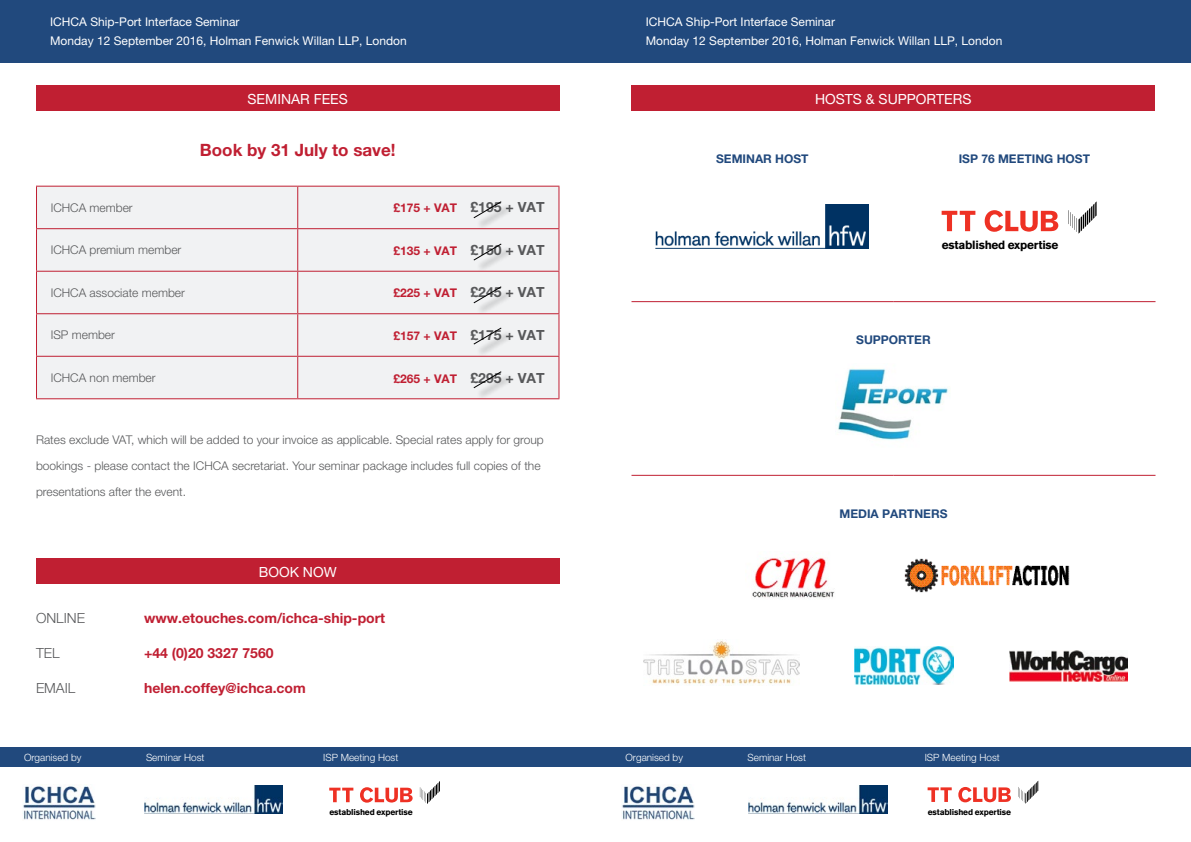
<style>
.page{position:relative;width:1191px;height:842px;background:#fff}
.page>*{position:absolute;margin:0;border:0;box-sizing:border-box;transform-origin:0 0}
.t1{font:700 17px "Helvetica Neue LT Pro";color:#c01f32}
.t2{font:700 14px "Helvetica Neue LT Pro";color:#c01f32}
.t3{font:14px "Helvetica Neue LT Pro";color:#fff}
.t4{font:300 14px "Helvetica Neue LT Pro";color:#58595b}
.t5{font:300 12px/26px "Helvetica Neue LT Pro";color:#58595b}
.t6{font:12px/19.8px "Helvetica Neue LT Pro";color:#fff}
.t7{font:700 12px "Helvetica Neue LT Pro";color:#c01f32}
.t8{font:700 12px "Helvetica Neue LT Pro";color:#21497d}
.t9{font:700 11.8px "Akzidenz Grotesk BE";letter-spacing:-.02em;color:#000}
.t10{font:300 10px "Helvetica Neue LT Pro";color:#fff}
.t11{font:700 8.5px "Akzidenz Grotesk BE";letter-spacing:-.02em;color:#000}
.s1{font-size:14px;color:#58595b}
</style>
<div class="page">
<div style="left:0;top:0;width:595px;height:62px;background:#21497d"></div>
<div style="left:595px;top:0;width:596px;height:62px;background:#21497d"></div>
<img style="left:23px;top:784px;width:73px;height:36px">
<div style="left:0;top:747px;width:602px;height:20px;background:#21497d"></div>
<div style="left:595px;top:747px;width:596px;height:20px;background:#21497d"></div>
<img style="left:622px;top:784px;width:72px;height:36px">
<img style="left:145px;top:786px;width:138px;height:28px">
<svg style="left:329px;top:787px;width:83px;height:16px"></svg>
<svg style="left:420px;top:781px;width:20px;height:23px"></svg>
<svg style="left:927px;top:787px;width:84px;height:15px"></svg>
<svg style="left:1018px;top:781px;width:20px;height:23px"></svg>
<img style="left:749px;top:786px;width:138px;height:28px">
<div style="left:36px;top:85px;width:523px;height:26px;background:#c01f32"></div>
<div style="left:37px;top:187px;width:521px;height:211px;background:#f1f2f3"></div>
<hr style="left:36px;top:186px;width:262px;height:1px;background:#c01f32">
<hr style="left:36px;top:187px;width:1px;height:41px;background:#c01f32">
<hr style="left:297px;top:187px;width:1px;height:41px;background:#c01f32">
<hr style="left:558px;top:187px;width:1px;height:41px;background:#c01f32">
<hr style="left:36px;top:228px;width:262px;height:1px;background:#c01f32">
<hr style="left:36px;top:229px;width:1px;height:42px;background:#c01f32">
<hr style="left:298px;top:228px;width:261px;height:1px;background:#c01f32">
<hr style="left:297px;top:229px;width:1px;height:42px;background:#c01f32">
<hr style="left:558px;top:229px;width:1px;height:42px;background:#c01f32">
<hr style="left:36px;top:271px;width:262px;height:1px;background:#c01f32">
<hr style="left:36px;top:272px;width:1px;height:41px;background:#c01f32">
<hr style="left:298px;top:271px;width:261px;height:1px;background:#c01f32">
<hr style="left:297px;top:272px;width:1px;height:41px;background:#c01f32">
<hr style="left:558px;top:272px;width:1px;height:41px;background:#c01f32">
<hr style="left:36px;top:313px;width:262px;height:1px;background:#c01f32">
<hr style="left:36px;top:314px;width:1px;height:42px;background:#c01f32">
<hr style="left:298px;top:313px;width:261px;height:1px;background:#c01f32">
<hr style="left:297px;top:314px;width:1px;height:42px;background:#c01f32">
<hr style="left:558px;top:314px;width:1px;height:42px;background:#c01f32">
<hr style="left:36px;top:356px;width:262px;height:1px;background:#c01f32">
<hr style="left:36px;top:357px;width:1px;height:41px;background:#c01f32">
<hr style="left:298px;top:356px;width:261px;height:1px;background:#c01f32">
<hr style="left:297px;top:357px;width:1px;height:41px;background:#c01f32">
<hr style="left:558px;top:357px;width:1px;height:41px;background:#c01f32">
<hr style="left:36px;top:398px;width:262px;height:1px;background:#c01f32">
<hr style="left:298px;top:398px;width:261px;height:1px;background:#c01f32">
<hr style="left:298px;top:186px;width:261px;height:1px;background:#c01f32">
<div style="left:476px;top:329px;width:37px;height:27px;background:#000;opacity:.75"></div>
<svg style="left:472px;top:327px;width:30px;height:18px"></svg>
<div style="left:476px;top:203px;width:37px;height:27px;background:#000;opacity:.75"></div>
<svg style="left:472px;top:200px;width:30px;height:19px"></svg>
<div style="left:476px;top:245px;width:37px;height:27px;background:#000;opacity:.75"></div>
<svg style="left:472px;top:243px;width:30px;height:18px"></svg>
<div style="left:476px;top:288px;width:37px;height:27px;background:#000;opacity:.75"></div>
<svg style="left:472px;top:285px;width:30px;height:19px"></svg>
<div style="left:476px;top:373px;width:37px;height:27px;background:#000;opacity:.75"></div>
<svg style="left:472px;top:370px;width:30px;height:19px"></svg>
<div style="left:36px;top:558px;width:523px;height:26px;background:#c01f32"></div>
<hr style="left:631px;top:301px;width:262px;height:1px;background:#c01f32">
<hr style="left:893px;top:301px;width:262px;height:1px;background:#c01f32">
<hr style="left:631px;top:475px;width:262px;height:1px;background:#c01f32">
<hr style="left:893px;top:475px;width:262px;height:1px;background:#c01f32">
<img style="left:656px;top:205px;width:213px;height:43px">
<svg style="left:941px;top:210px;width:117px;height:22px"></svg>
<svg style="left:1068px;top:202px;width:28px;height:32px"></svg>
<div style="left:631px;top:85px;width:524px;height:26px;background:#c01f32"></div>
<img style="left:1009px;top:651px;width:118px;height:30px">
<img style="left:643px;top:639px;width:156px;height:45px">
<img style="left:905px;top:558px;width:164px;height:35px">
<img style="left:752px;top:558px;width:83px;height:41px">
<img style="left:854px;top:647px;width:99px;height:37px">
<img style="left:837px;top:368px;width:111px;height:72px">
<p class="t6" style="left:50px;top:11px;width:358px">ICHCA Ship-Port Interface Seminar<br>Monday 12 September 2016, Holman Fenwick Willan LLP, London</p>
<p class="t6" style="left:645px;top:11px;width:358px">ICHCA Ship-Port Interface Seminar<br>Monday 12 September 2016, Holman Fenwick Willan LLP, London</p>
<p class="t3" style="left:247px;top:91px;width:102px">SEMINAR FEES</p>
<h1 class="t1" style="left:200px;top:140px;width:197px">Book by 31 July to save!</h1>
<p class="t5" style="left:51px;top:194px;width:84px">ICHCA member</p>
<p class="t7" style="left:393px;top:201px;width:153px">£175 + VAT <span class="s1">£195 + VAT</span></p>
<p class="t5" style="left:51px;top:237px;width:132px">ICHCA premium member</p>
<p class="t7" style="left:393px;top:243px;width:153px">£135 + VAT <span class="s1">£150 + VAT</span></p>
<p class="t5" style="left:51px;top:279px;width:136px">ICHCA associate member</p>
<p class="t7" style="left:393px;top:286px;width:153px">£225 + VAT <span class="s1">£245 + VAT</span></p>
<p class="t5" style="left:51px;top:322px;width:66px">ISP member</p>
<p class="t7" style="left:393px;top:328px;width:153px">£157 + VAT <span class="s1">£175 + VAT</span></p>
<p class="t5" style="left:51px;top:364px;width:106px">ICHCA non member</p>
<p class="t7" style="left:393px;top:371px;width:153px">£265 + VAT <span class="s1">£295 + VAT</span></p>
<p class="t5" style="left:36px;top:426px;width:509px">Rates exclude VAT, which will be added to your invoice as applicable. Special rates apply for group bookings - please contact the ICHCA secretariat. Your seminar package includes full copies of the presentations after the event.</p>
<p class="t3" style="left:259px;top:564px;width:79px">BOOK NOW</p>
<p class="t4" style="left:36px;top:609px;width:51px">ONLINE</p>
<p class="t2" style="left:144px;top:609px;width:243px">www.etouches.com/ichca-ship-port</p>
<p class="t4" style="left:36px;top:644px;width:25px">TEL</p>
<p class="t2" style="left:144px;top:644px;width:131px">+44 (0)20 3327 7560</p>
<p class="t4" style="left:36px;top:679px;width:41px">EMAIL</p>
<p class="t2" style="left:144px;top:679px;width:163px">helen.coffey@ichca.com</p>
<p class="t3" style="left:815px;top:91px;width:158px">HOSTS &amp; SUPPORTERS</p>
<p class="t8" style="left:716px;top:151px;width:94px">SEMINAR HOST</p>
<p class="t8" style="left:958px;top:151px;width:133px">ISP 76 MEETING HOST</p>
<p class="t9" style="left:941px;top:238px;width:118px">established expertise</p>
<p class="t8" style="left:856px;top:332px;width:76px">SUPPORTER</p>
<p class="t8" style="left:839px;top:506px;width:109px">MEDIA PARTNERS</p>
<p class="t10" style="left:24px;top:751px;width:59px">Organised by</p>
<p class="t10" style="left:146px;top:751px;width:60px">Seminar Host</p>
<p class="t10" style="left:323px;top:751px;width:77px">ISP Meeting Host</p>
<p class="t10" style="left:625px;top:751px;width:59px">Organised by</p>
<p class="t10" style="left:747px;top:751px;width:60px">Seminar Host</p>
<p class="t10" style="left:924px;top:751px;width:77px">ISP Meeting Host</p>
<p class="t11" style="left:329px;top:807px;width:85px">established expertise</p>
<p class="t11" style="left:927px;top:807px;width:85px">established expertise</p>
</div>
